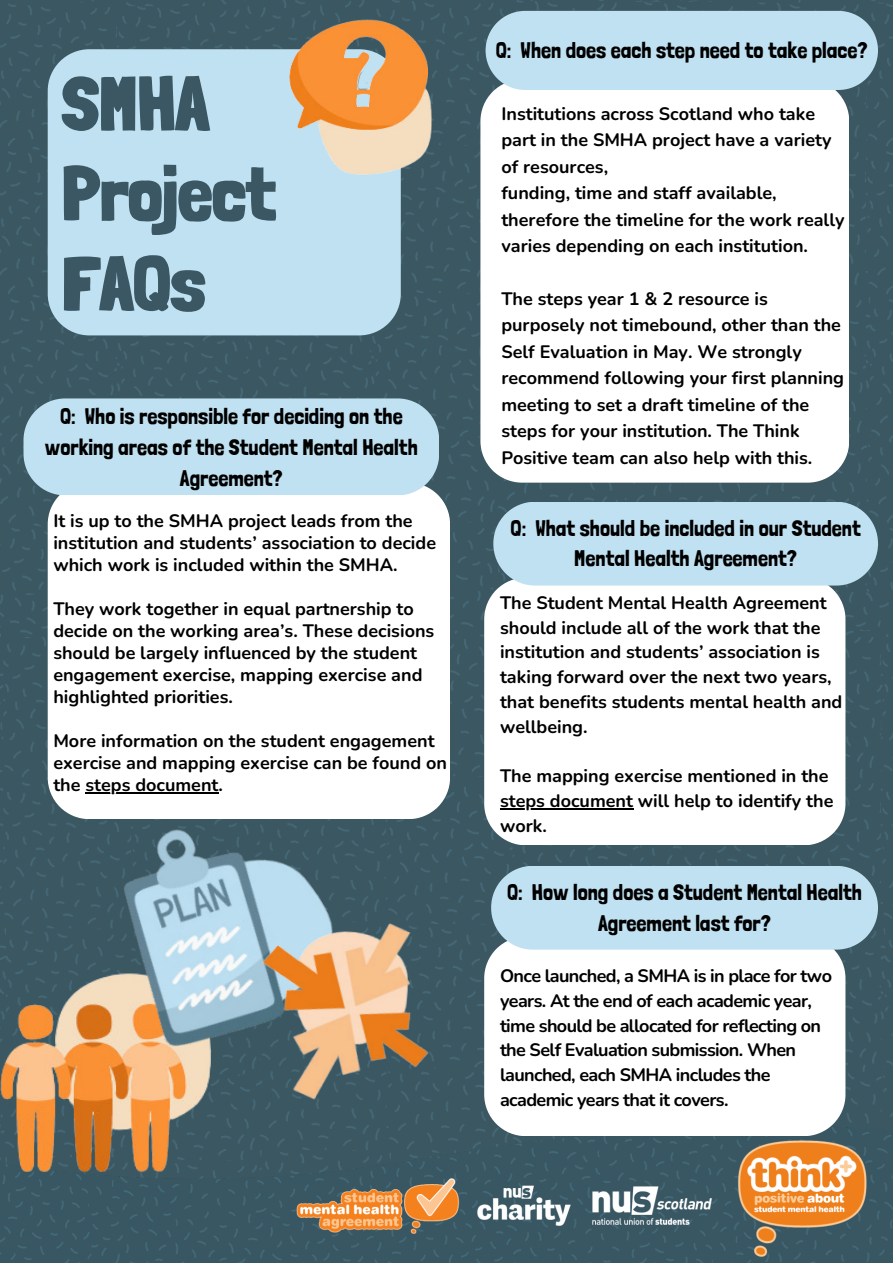
<style>
.page{position:relative;width:893px;height:1263px;background:#fff}
.page>*{position:absolute;margin:0;border:0;box-sizing:border-box;transform-origin:0 0}
.t1{font:900 76.5px/90px "Londrina Solid";color:#3a5763}
.t2{font:22.5px/30.9px "Londrina Solid";color:#000;text-align:center}
.t3{font:700 18px/26.4px "Nunito";color:#000}
.t4{font:700 18px/24.8px "Nunito";letter-spacing:-.035em;color:#000}
</style>
<div class="page">
<img style="left:0;top:636px;width:893px;height:489px">
<img style="left:0;top:0;width:893px;height:636px">
<img style="left:0;top:1125px;width:893px;height:138px">
<svg style="left:48px;top:483px;width:402px;height:336px"></svg>
<svg style="left:484px;top:937px;width:361px;height:199px"></svg>
<svg style="left:480px;top:80px;width:369px;height:403px"></svg>
<div style="left:485px;top:11px;width:393px;height:79px;background:#c0e1f2"></div>
<div style="left:24px;top:398px;width:415px;height:97px;background:#c0e1f2"></div>
<div style="left:491px;top:866px;width:387px;height:84px;background:#c0e1f2"></div>
<svg style="left:484px;top:577px;width:361px;height:268px"></svg>
<hr style="left:500px;top:808px;width:133px;height:2px;background:#000">
<div style="left:493px;top:502px;width:385px;height:83px;background:#c0e1f2"></div>
<img style="left:0;top:937px;width:231px;height:257px">
<img style="left:62px;top:768px;width:320px;height:321px">
<img style="left:231px;top:888px;width:237px;height:244px">
<hr style="left:85px;top:792px;width:133px;height:1px;background:#000">
<div style="left:48px;top:49px;width:353px;height:286px;background:#c0e1f2"></div>
<img style="left:279px;top:0;width:160px;height:180px">
<p class="t1" style="left:62px;top:58px;width:215px">SMHA<br>Project<br>FAQs</p>
<p class="t2" style="left:45px;top:400px;width:374px">Q: Who is responsible for deciding on the working areas of the Student Mental Health<br>Agreement?</p>
<p class="t3" style="left:53px;top:510px;width:384px;line-height:21.9px">It is up to the SMHA project leads from the institution and students’ association to decide which work is included within the SMHA.</p>
<p class="t3" style="left:53px;top:598px;width:382px;line-height:21.9px">They work together in equal partnership to decide on the working area’s. These decisions should be largely influenced by the student engagement exercise, mapping exercise and highlighted priorities.</p>
<p class="t3" style="left:53px;top:730px;width:395px;line-height:21.9px">More information on the student engagement exercise and mapping exercise can be found on the steps document.</p>
<p class="t2" style="left:496px;top:35px;width:373px">Q: When does each step need to take place?</p>
<p class="t3" style="left:501px;top:101px;width:331px">Institutions across Scotland who take part in the SMHA project have a variety of resources,</p>
<p class="t3" style="left:501px;top:180px;width:345px">funding, time and staff available, therefore the timeline for the work really varies depending on each institution.</p>
<p class="t3" style="left:501px;top:286px;width:344px">The steps year 1 &amp; 2 resource is purposely not timebound, other than the Self Evaluation in May. We strongly recommend following your first planning meeting to set a draft timeline of the steps for your institution. The Think Positive team can also help with this.</p>
<p class="t2" style="left:510px;top:512px;width:352px">Q: What should be included in our Student<br>Mental Health Agreement?</p>
<p class="t3" style="left:500px;top:590px;width:344px;line-height:24.8px">The Student Mental Health Agreement should include all of the work that the institution and students’ association is taking forward over the next two years, that benefits students mental health and wellbeing.</p>
<p class="t3" style="left:500px;top:764px;width:335px;line-height:24.8px">The mapping exercise mentioned in the steps document will help to identify the work.</p>
<p class="t2" style="left:507px;top:876px;width:356px">Q: How long does a Student Mental Health<br>Agreement last for?</p>
<p class="t4" style="left:500px;top:964px;width:333px">Once launched, a SMHA is in place for two years. At the end of each academic year, time should be allocated for reflecting on the Self Evaluation submission. When launched, each SMHA includes the academic years that it covers.</p>
</div>
